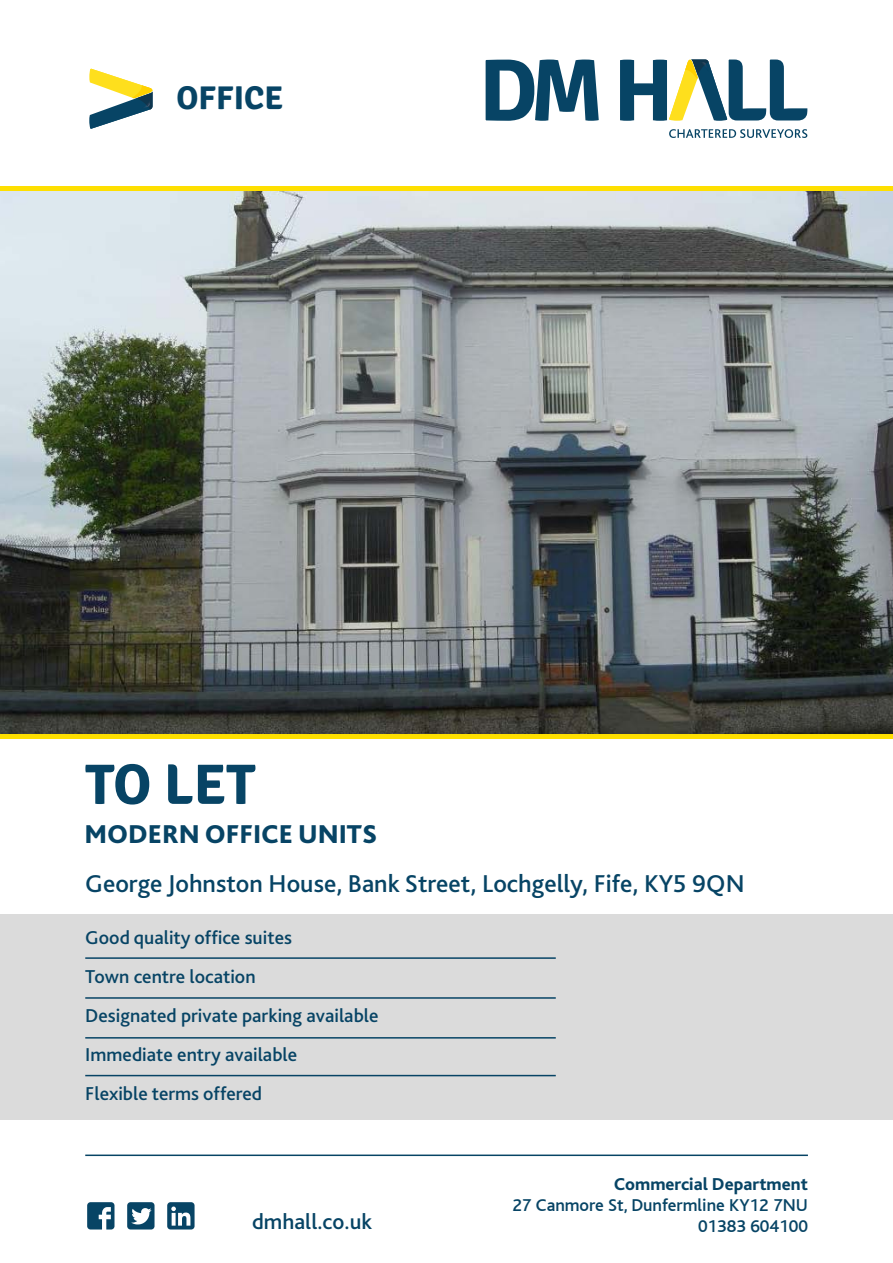
<style>
.page{position:relative;width:893px;height:1263px;background:#fff}
.page>*{position:absolute;margin:0;border:0;box-sizing:border-box;transform-origin:0 0}
.t1{font:700 57px "Signika";color:#074465}
.t2{font:700 33px "Signika";color:#074465}
._2_Desc{font:800 27px "Bliss 2";color:#074465}
._3_Address{font:500 25.5px "Bliss 2";color:#074465}
.t3{font:500 22.5px "Bliss 2";color:#074465}
._4_list_text{font:500 19.5px "Bliss 2";color:#074465}
._5_body_text{font:500 18px "Bliss";color:#074465}
.t4{font:800 18px "Bliss 2";color:#074465}
</style>
<div class="page">
<div style="left:0;top:914px;width:893px;height:205px;background:#dbdbdb"></div>
<div style="left:0;top:734px;width:893px;height:5px;background:#fedf00"></div>
<div style="left:0;top:187px;width:893px;height:5px;background:#fedf00"></div>
<svg style="left:486px;top:60px;width:113px;height:61px"></svg>
<svg style="left:669px;top:129px;width:138px;height:9px"></svg>
<svg style="left:620px;top:60px;width:187px;height:61px"></svg>
<svg style="left:89px;top:69px;width:64px;height:60px"></svg>
<hr style="left:85px;top:957px;width:471px;height:2px;background:#074465">
<hr style="left:85px;top:997px;width:471px;height:2px;background:#074465">
<hr style="left:85px;top:1037px;width:471px;height:1px;background:#074465">
<hr style="left:85px;top:1075px;width:471px;height:1px;background:#074465">
<hr style="left:85px;top:1154px;width:723px;height:2px;background:#074465">
<svg style="left:87px;top:1202px;width:27px;height:27px"></svg>
<div style="left:127px;top:1202px;width:28px;height:27px;background:#074465;border-radius:3px"></div>
<svg style="left:131px;top:1208px;width:20px;height:16px"></svg>
<div style="left:167px;top:1202px;width:28px;height:27px;background:#074465;border-radius:3px"></div>
<svg style="left:171px;top:1206px;width:19px;height:19px"></svg>
<img style="left:0;top:192px;width:893px;height:542px">
<p class="t2" style="left:176px;top:78px;width:108px">OFFICE</p>
<p class="t1" style="left:85px;top:750px;width:172px">TO LET</p>
<p class="_2_Desc" style="left:84px;top:818px;width:294px">MODERN OFFICE UNITS</p>
<p class="_3_Address" style="left:85px;top:867px;width:661px">George Johnston House, Bank Street, Lochgelly, Fife, KY5 9QN</p>
<p class="_4_list_text" style="left:85px;top:926px;width:208px">Good quality office suites</p>
<p class="_4_list_text" style="left:85px;top:965px;width:172px">Town centre location</p>
<p class="_4_list_text" style="left:85px;top:1004px;width:295px">Designated private parking available</p>
<p class="_4_list_text" style="left:85px;top:1043px;width:213px">Immediate entry available</p>
<p class="_4_list_text" style="left:85px;top:1082px;width:178px">Flexible terms offered</p>
<p class="t4" style="left:614px;top:1173px;width:195px">Commercial Department</p>
<p class="_5_body_text" style="left:512px;top:1196px;width:297px">27 Canmore St, Dunfermline KY12 7NU</p>
<p class="t3" style="left:252px;top:1207px;width:122px">dmhall.co.uk</p>
<p class="_5_body_text" style="left:698px;top:1217px;width:111px">01383 604100</p>
</div>
